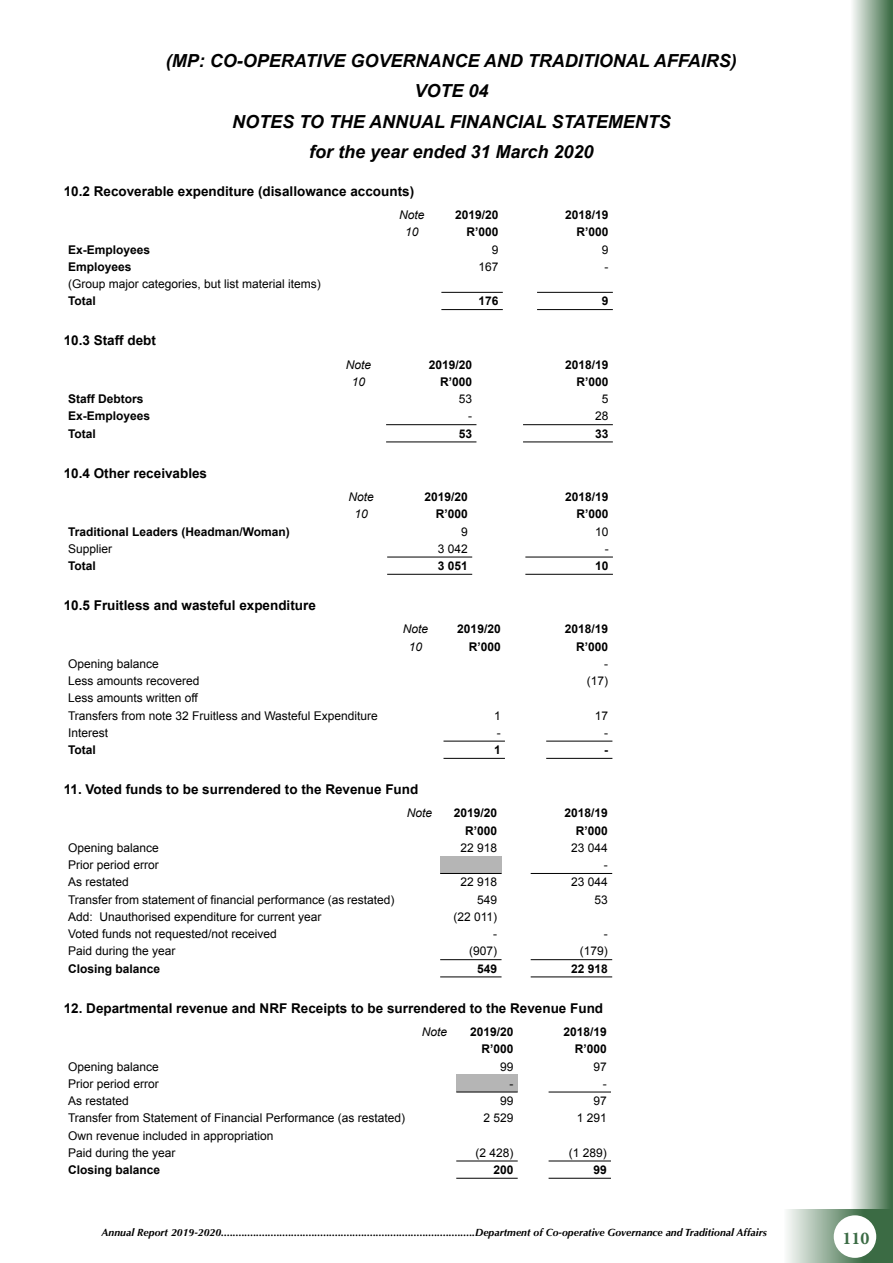
<style>
.page{position:relative;width:893px;height:1263px;background:#fff}
.page>*{position:absolute;margin:0;border:0;box-sizing:border-box;transform-origin:0 0}
.t1{font:italic 700 18px/30.2px "Arial";color:#000;text-align:center}
.t2{font:700 18px "Minion Pro";color:#3b6b44}
.t3{font:700 13.5px "Arial";color:#000}
.t4{font:12px/17.2px "Arial";color:#000}
.t5{font:700 12px "Arial";color:#000}
.t6{font:italic 12px "Arial";color:#000}
.t7{font:italic 700 10.5px "Optima";color:#000}
</style>
<div class="page">
<div style="left:850px;top:0;width:43px;height:1263px;background:linear-gradient(to right,#fefefe,#35663e)"></div>
<svg style="left:787px;top:1209px;width:106px;height:54px;background:#8da992"></svg>
<div style="left:834px;top:1215px;width:42px;height:43px;background:#fff;border-radius:50%"></div>
<hr style="left:441px;top:292px;width:62px;height:1px;background:#000">
<hr style="left:441px;top:309px;width:62px;height:1px;background:#000">
<hr style="left:537px;top:292px;width:76px;height:1px;background:#000">
<hr style="left:537px;top:309px;width:76px;height:1px;background:#000">
<hr style="left:386px;top:424px;width:90px;height:1px;background:#000">
<hr style="left:386px;top:442px;width:90px;height:1px;background:#000">
<hr style="left:523px;top:424px;width:90px;height:1px;background:#000">
<hr style="left:523px;top:442px;width:90px;height:1px;background:#000">
<hr style="left:387px;top:557px;width:85px;height:1px;background:#000">
<hr style="left:387px;top:574px;width:85px;height:1px;background:#000">
<hr style="left:525px;top:557px;width:88px;height:1px;background:#000">
<hr style="left:525px;top:574px;width:88px;height:1px;background:#000">
<hr style="left:443px;top:741px;width:62px;height:1px;background:#000">
<hr style="left:443px;top:758px;width:62px;height:1px;background:#000">
<hr style="left:546px;top:741px;width:66px;height:1px;background:#000">
<hr style="left:546px;top:758px;width:66px;height:1px;background:#000">
<div style="left:440px;top:856px;width:62px;height:17px;background:#b5b5b5"></div>
<hr style="left:440px;top:959px;width:62px;height:1px;background:#000">
<hr style="left:440px;top:976px;width:62px;height:1px;background:#000">
<hr style="left:531px;top:959px;width:81px;height:1px;background:#000">
<hr style="left:531px;top:976px;width:81px;height:1px;background:#000">
<hr style="left:440px;top:873px;width:62px;height:1px;background:#000">
<hr style="left:531px;top:873px;width:81px;height:1px;background:#000">
<div style="left:456px;top:1075px;width:62px;height:17px;background:#b5b5b5"></div>
<hr style="left:456px;top:1160px;width:62px;height:1px;background:#000">
<hr style="left:456px;top:1178px;width:62px;height:1px;background:#000">
<hr style="left:549px;top:1160px;width:62px;height:1px;background:#000">
<hr style="left:549px;top:1178px;width:62px;height:1px;background:#000">
<hr style="left:456px;top:1092px;width:62px;height:1px;background:#000">
<hr style="left:549px;top:1092px;width:62px;height:1px;background:#000">
<h1 class="t1" style="left:166px;top:46px;width:572px">(MP: CO-OPERATIVE GOVERNANCE AND TRADITIONAL AFFAIRS)<br>VOTE 04<br>NOTES TO THE ANNUAL FINANCIAL STATEMENTS<br>for the year ended 31 March 2020</h1>
<p class="t3" style="left:64px;top:182px;width:352px">10.2 Recoverable expenditure (disallowance accounts)</p>
<p class="t6" style="left:399px;top:207px;width:27px">Note</p>
<p class="t5" style="left:455px;top:207px;width:45px">2019/20</p>
<p class="t5" style="left:565px;top:207px;width:45px">2018/19</p>
<p class="t6" style="left:405px;top:224px;width:15px">10</p>
<p class="t5" style="left:467px;top:224px;width:34px">R’000</p>
<p class="t5" style="left:577px;top:224px;width:34px">R’000</p>
<p class="t5" style="left:68px;top:241px;width:84px">Ex-Employees</p>
<p class="t4" style="left:492px;top:241px;width:8px">9</p>
<p class="t4" style="left:602px;top:241px;width:8px">9</p>
<p class="t5" style="left:68px;top:259px;width:65px">Employees</p>
<p class="t4" style="left:479px;top:258px;width:22px">167</p>
<p class="t4" style="left:605px;top:258px;width:5px">-</p>
<p class="t4" style="left:68px;top:275px;width:254px">(Group major categories, but list material items)</p>
<p class="t5" style="left:68px;top:293px;width:29px">Total</p>
<p class="t5" style="left:479px;top:293px;width:22px">176</p>
<p class="t5" style="left:602px;top:293px;width:8px">9</p>
<p class="t3" style="left:64px;top:332px;width:94px">10.3 Staff debt</p>
<p class="t6" style="left:346px;top:357px;width:27px">Note</p>
<p class="t5" style="left:429px;top:356px;width:45px">2019/20</p>
<p class="t5" style="left:565px;top:356px;width:45px">2018/19</p>
<p class="t6" style="left:352px;top:374px;width:15px">10</p>
<p class="t5" style="left:440px;top:374px;width:34px">R’000</p>
<p class="t5" style="left:577px;top:374px;width:34px">R’000</p>
<p class="t5" style="left:68px;top:391px;width:77px">Staff Debtors</p>
<p class="t4" style="left:459px;top:390px;width:15px">53</p>
<p class="t4" style="left:602px;top:390px;width:8px">5</p>
<p class="t5" style="left:68px;top:408px;width:84px">Ex-Employees</p>
<p class="t4" style="left:468px;top:408px;width:5px">-</p>
<p class="t4" style="left:595px;top:408px;width:15px">28</p>
<p class="t5" style="left:68px;top:425px;width:29px">Total</p>
<p class="t5" style="left:459px;top:425px;width:15px">53</p>
<p class="t5" style="left:595px;top:425px;width:15px">33</p>
<p class="t3" style="left:64px;top:464px;width:145px">10.4 Other receivables</p>
<p class="t6" style="left:348px;top:489px;width:27px">Note</p>
<p class="t5" style="left:425px;top:489px;width:45px">2019/20</p>
<p class="t5" style="left:565px;top:489px;width:45px">2018/19</p>
<p class="t6" style="left:354px;top:506px;width:15px">10</p>
<p class="t5" style="left:436px;top:506px;width:34px">R’000</p>
<p class="t5" style="left:577px;top:506px;width:34px">R’000</p>
<p class="t5" style="left:68px;top:523px;width:223px">Traditional Leaders (Headman/Woman)</p>
<p class="t4" style="left:461px;top:523px;width:8px">9</p>
<p class="t4" style="left:595px;top:523px;width:15px">10</p>
<p class="t4" style="left:68px;top:540px;width:46px">Supplier</p>
<p class="t4" style="left:438px;top:540px;width:32px">3 042</p>
<p class="t4" style="left:605px;top:540px;width:5px">-</p>
<p class="t5" style="left:68px;top:558px;width:29px">Total</p>
<p class="t5" style="left:438px;top:558px;width:32px">3 051</p>
<p class="t5" style="left:595px;top:558px;width:15px">10</p>
<p class="t3" style="left:64px;top:596px;width:254px">10.5 Fruitless and wasteful expenditure</p>
<p class="t6" style="left:403px;top:621px;width:27px">Note</p>
<p class="t5" style="left:457px;top:621px;width:45px">2019/20</p>
<p class="t5" style="left:565px;top:621px;width:45px">2018/19</p>
<p class="t6" style="left:409px;top:639px;width:15px">10</p>
<p class="t5" style="left:469px;top:638px;width:34px">R’000</p>
<p class="t5" style="left:576px;top:638px;width:34px">R’000</p>
<p class="t4" style="left:68px;top:655px;width:92px">Opening balance</p>
<p class="t4" style="left:604px;top:655px;width:5px">-</p>
<p class="t4" style="left:68px;top:672px;width:133px">Less amounts recovered</p>
<p class="t4" style="left:587px;top:672px;width:23px">(17)</p>
<p class="t4" style="left:68px;top:690px;width:311px">Less amounts written off<br>Transfers from note 32 Fruitless and Wasteful Expenditure</p>
<p class="t4" style="left:494px;top:707px;width:8px">1</p>
<p class="t4" style="left:595px;top:707px;width:15px">17</p>
<p class="t4" style="left:68px;top:724px;width:42px">Interest</p>
<p class="t4" style="left:497px;top:724px;width:5px">-</p>
<p class="t4" style="left:604px;top:724px;width:5px">-</p>
<p class="t5" style="left:68px;top:742px;width:29px">Total</p>
<p class="t5" style="left:494px;top:742px;width:8px">1</p>
<p class="t5" style="left:604px;top:742px;width:5px">-</p>
<p class="t3" style="left:64px;top:780px;width:356px">11. Voted funds to be surrendered to the Revenue Fund</p>
<p class="t6" style="left:407px;top:805px;width:27px">Note</p>
<p class="t5" style="left:454px;top:805px;width:45px">2019/20</p>
<p class="t5" style="left:565px;top:805px;width:45px">2018/19</p>
<p class="t5" style="left:465px;top:822px;width:34px">R’000</p>
<p class="t5" style="left:576px;top:822px;width:34px">R’000</p>
<p class="t4" style="left:68px;top:839px;width:92px">Opening balance</p>
<p class="t4" style="left:461px;top:839px;width:38px">22 918</p>
<p class="t4" style="left:571px;top:839px;width:38px">23 044</p>
<p class="t4" style="left:68px;top:856px;width:92px">Prior period error</p>
<p class="t4" style="left:604px;top:856px;width:5px">-</p>
<p class="t4" style="left:68px;top:874px;width:62px">As restated</p>
<p class="t4" style="left:461px;top:874px;width:38px">22 918</p>
<p class="t4" style="left:571px;top:874px;width:38px">23 044</p>
<p class="t4" style="left:68px;top:891px;width:328px">Transfer from statement of financial performance (as restated)</p>
<p class="t4" style="left:477px;top:891px;width:22px">549</p>
<p class="t4" style="left:595px;top:891px;width:15px">53</p>
<p class="t4" style="left:68px;top:908px;width:255px">Add: Unauthorised expenditure for current year</p>
<p class="t4" style="left:453px;top:908px;width:45px">(22 011)</p>
<p class="t4" style="left:68px;top:925px;width:210px">Voted funds not requested/not received</p>
<p class="t4" style="left:493px;top:925px;width:5px">-</p>
<p class="t4" style="left:604px;top:925px;width:5px">-</p>
<p class="t4" style="left:68px;top:943px;width:109px">Paid during the year</p>
<p class="t4" style="left:469px;top:943px;width:30px">(907)</p>
<p class="t4" style="left:580px;top:943px;width:30px">(179)</p>
<p class="t5" style="left:68px;top:960px;width:94px">Closing balance</p>
<p class="t5" style="left:477px;top:960px;width:22px">549</p>
<p class="t5" style="left:571px;top:960px;width:38px">22 918</p>
<p class="t3" style="left:64px;top:999px;width:541px">12. Departmental revenue and NRF Receipts to be surrendered to the Revenue Fund</p>
<p class="t6" style="left:422px;top:1024px;width:27px">Note</p>
<p class="t5" style="left:470px;top:1024px;width:45px">2019/20</p>
<p class="t5" style="left:563px;top:1024px;width:45px">2018/19</p>
<p class="t5" style="left:481px;top:1041px;width:34px">R’000</p>
<p class="t5" style="left:575px;top:1041px;width:34px">R’000</p>
<p class="t4" style="left:68px;top:1058px;width:92px">Opening balance</p>
<p class="t4" style="left:500px;top:1058px;width:15px">99</p>
<p class="t4" style="left:593px;top:1058px;width:15px">97</p>
<p class="t4" style="left:68px;top:1075px;width:92px">Prior period error</p>
<p class="t4" style="left:509px;top:1075px;width:5px">-</p>
<p class="t4" style="left:603px;top:1075px;width:5px">-</p>
<p class="t4" style="left:68px;top:1092px;width:62px">As restated</p>
<p class="t4" style="left:500px;top:1092px;width:15px">99</p>
<p class="t4" style="left:593px;top:1092px;width:15px">97</p>
<p class="t4" style="left:68px;top:1109px;width:339px">Transfer from Statement of Financial Performance (as restated)</p>
<p class="t4" style="left:483px;top:1109px;width:32px">2 529</p>
<p class="t4" style="left:577px;top:1109px;width:32px">1 291</p>
<p class="t4" style="left:68px;top:1127px;width:207px">Own revenue included in appropriation<br>Paid during the year</p>
<p class="t4" style="left:475px;top:1144px;width:40px">(2 428)</p>
<p class="t4" style="left:569px;top:1144px;width:40px">(1 289)</p>
<p class="t5" style="left:68px;top:1162px;width:94px">Closing balance</p>
<p class="t5" style="left:493px;top:1162px;width:22px">200</p>
<p class="t5" style="left:593px;top:1162px;width:15px">99</p>
<p class="t7" style="left:102px;top:1226px;width:667px">Annual Report 2019-2020.......................................................................................Department of Co-operative Governance and Traditional Affairs</p>
<h1 class="t2" style="left:842px;top:1225px;width:28px">110</h1>
</div>
